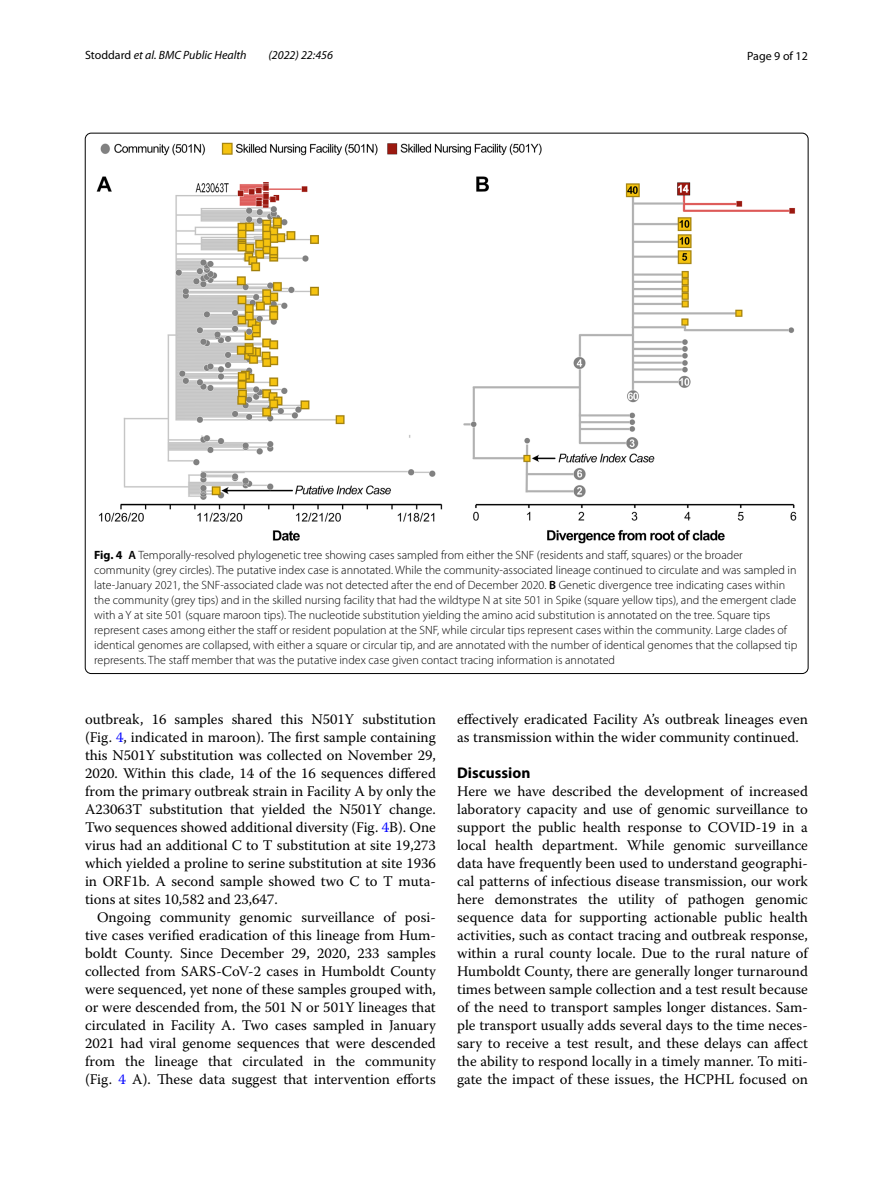
<style>
.page{position:relative;width:893px;height:1187px;background:#fff}
.page>*{position:absolute;margin:0;border:0;box-sizing:border-box;transform-origin:0 0}
.t1{font:700 15.45px "Myriad Pro";color:#000}
.t2{font:14.7px/18px "Warnock Pro";color:#000;text-align:justify}
.t3{font:300 12px/15px "Myriad Pro";color:#000}
.t4{font:italic 12px "Myriad Pro";color:#000}
.t5{font:12px "Myriad Pro";color:#000}
.s1{font-style:normal}
.s2{font-weight:700}
.s3{font-weight:600}
.s4{color:#00f}
</style>
<div class="page">
<img style="left:96px;top:142px;width:701px;height:401px">
<p class="t4" style="left:85px;top:48px;width:163px"><span class="s1">Stoddard</span> et al. BMC Public Health</p>
<p class="t4" style="left:268px;top:48px;width:66px">(2022) 22:456</p>
<p class="t5" style="left:747px;top:48px;width:62px">Page 9 of 12</p>
<p class="t3" style="left:94px;top:547px;width:704px"><span class="s2">Fig. 4</span> <span class="s3">A</span> Temporally-resolved phylogenetic tree showing cases sampled from either the SNF (residents and staff, squares) or the broader community (grey circles). The putative index case is annotated. While the community-associated lineage continued to circulate and was sampled in late-January 2021, the SNF-associated clade was not detected after the end of December 2020. <span class="s3">B</span> Genetic divergence tree indicating cases within the community (grey tips) and in the skilled nursing facility that had the wildtype N at site 501 in Spike (square yellow tips), and the emergent clade with a Y at site 501 (square maroon tips). The nucleotide substitution yielding the amino acid substitution is annotated on the tree. Square tips represent cases among either the staff or resident population at the SNF, while circular tips represent cases within the community. Large clades of identical genomes are collapsed, with either a square or circular tip, and are annotated with the number of identical genomes that the collapsed tip represents. The staff member that was the putative index case given contact tracing information is annotated</p>
<p class="t2" style="left:85px;top:710px;width:352px">outbreak, 16 samples shared this N501Y substitution (Fig. <span class="s4">4</span>, indicated in maroon). The first sample containing this N501Y substitution was collected on November 29, 2020. Within this clade, 14 of the 16 sequences differed from the primary outbreak strain in Facility A by only the A23063T substitution that yielded the N501Y change.<br>Two sequences showed additional diversity (Fig. <span class="s4">4</span>B). One virus had an additional C to T substitution at site 19,273 which yielded a proline to serine substitution at site 1936 in ORF1b. A second sample showed two C to T muta&shy;tions at sites 10,582 and 23,647.</p>
<p class="t2" style="left:85px;top:908px;width:352px;text-indent:12px">Ongoing community genomic surveillance of posi&shy;tive cases verified eradication of this lineage from Hum&shy;boldt County. Since December 29, 2020, 233 samples collected from SARS-CoV-2 cases in Humboldt County were sequenced, yet none of these samples grouped with, or were descended from, the 501 N or 501Y lineages that circulated in Facility A. Two cases sampled in January 2021 had viral genome sequences that were descended from the lineage that circulated in the community (Fig. <span class="s4">4</span> A). These data suggest that intervention efforts</p>
<p class="t2" style="left:457px;top:710px;width:352px">effectively eradicated Facility A’s outbreak lineages even as transmission within the wider community continued.</p>
<p class="t1" style="left:457px;top:763px;width:75px">Discussion</p>
<p class="t2" style="left:457px;top:782px;width:352px">Here we have described the development of increased laboratory capacity and use of genomic surveillance to support the public health response to COVID-19 in a local health department. While genomic surveillance data have frequently been used to understand geographi&shy;cal patterns of infectious disease transmission, our work here demonstrates the utility of pathogen genomic sequence data for supporting actionable public health activities, such as contact tracing and outbreak response, within a rural county locale. Due to the rural nature of Humboldt County, there are generally longer turnaround times between sample collection and a test result because of the need to transport samples longer distances. Sam&shy;ple transport usually adds several days to the time neces&shy;sary to receive a test result, and these delays can affect the ability to respond locally in a timely manner. To miti&shy;gate the impact of these issues, the HCPHL focused on</p>
</div>
